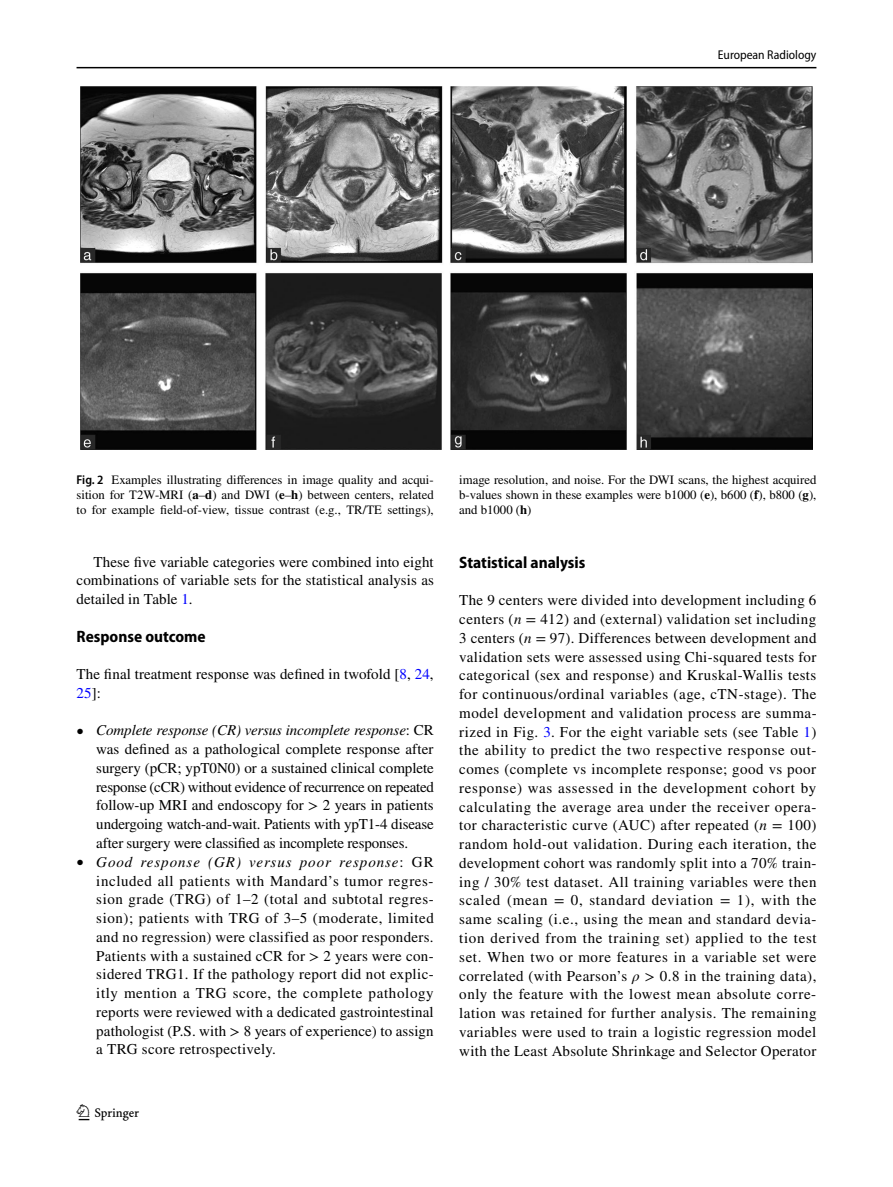
<style>
.page{position:relative;width:893px;height:1187px;background:#fff}
.page>*{position:absolute;margin:0;border:0;box-sizing:border-box;transform-origin:0 0}
.t1{font:22.5px "Springnew Regular 2";color:#000}
.t2{font:700 semi-condensed 16.5px "Myriad Pro";color:#000}
.t3{font:15px/18.8px "STIX";letter-spacing:.005em;color:#000;text-align:justify}
.t4{font:12.75px/15px "STIX";color:#000;text-align:justify}
.t5{font:semi-condensed 12.75px "Myriad Pro";color:#000}
.s1{font-family:"Myriad Pro";font-weight:600;font-stretch:semi-condensed}
.s2{font-weight:700}
.s3{color:#00f}
.s4{font-size:14.1px}
.s5{font-style:italic}
</style>
<div class="page">
<hr style="left:77px;top:67px;width:739px;height:1px;background:#000">
<img style="left:81px;top:87px;width:731px;height:362px">
<p class="t5" style="left:718px;top:48px;width:100px">European Radiology</p>
<p class="t4" style="left:77px;top:473px;width:359px"><span class="s1">Fig. 2</span> Examples illustrating differences in image quality and acqui&shy;sition for T2W-MRI (<span class="s2">a</span>–<span class="s2">d</span>) and DWI (<span class="s2">e</span>–<span class="s2">h</span>) between centers, related to for example field-of-view, tissue contrast (e.g., TR/TE settings),</p>
<p class="t4" style="left:459px;top:473px;width:359px">image resolution, and noise. For the DWI scans, the highest acquired b-values shown in these examples were b1000 (<span class="s2">e</span>), b600 (<span class="s2">f</span>), b800 (<span class="s2">g</span>), and b1000 (<span class="s2">h</span>)</p>
<p class="t3" style="left:77px;top:553px;width:359px;text-indent:17px">These five variable categories were combined into eight combinations of variable sets for the statistical analysis as detailed in Table <span class="s3">1</span>.</p>
<p class="t2" style="left:77px;top:627px;width:131px">Response outcome</p>
<p class="t3" style="left:77px;top:665px;width:359px">The final treatment response was defined in twofold [<span class="s3">8</span>, <span class="s3">24</span>,<br><span class="s3">25</span>]:</p>
<p class="t3" style="left:96px;top:722px;width:339px;text-indent:-20px"><span class="s4">•</span> <span class="s5">Complete response (CR) versus incomplete response</span>: CR was defined as a pathological complete response after surgery (pCR; ypT0N0) or a sustained clinical complete response (cCR) without evidence of recurrence on repeated follow-up MRI and endoscopy for &gt; 2 years in patients undergoing watch-and-wait. Patients with ypT1-4 disease after surgery were classified as incomplete responses.</p>
<p class="t3" style="left:96px;top:853px;width:339px;text-indent:-20px"><span class="s4">•</span> <span class="s5">Good response (GR) versus poor response</span>: GR included all patients with Mandard’s tumor regres&shy;sion grade (TRG) of 1–2 (total and subtotal regres&shy;sion); patients with TRG of 3–5 (moderate, limited and no regression) were classified as poor responders.<br>Patients with a sustained cCR for &gt; 2 years were con&shy;sidered TRG1. If the pathology report did not explic&shy;itly mention a TRG score, the complete pathology reports were reviewed with a dedicated gastrointestinal pathologist (P.S. with &gt; 8 years of experience) to assign a TRG score retrospectively.</p>
<h1 class="t1" style="left:79px;top:1104px;width:62px">1 3</h1>
<p class="t2" style="left:459px;top:553px;width:128px">Statistical analysis</p>
<p class="t3" style="left:459px;top:592px;width:359px">The 9 centers were divided into development including 6 centers (<span class="s5">n</span> = 412) and (external) validation set including 3 centers (<span class="s5">n</span> = 97). Differences between development and validation sets were assessed using Chi-squared tests for categorical (sex and response) and Kruskal-Wallis tests for continuous/ordinal variables (age, cTN-stage). The model development and validation process are summa&shy;rized in Fig. <span class="s3">3</span>. For the eight variable sets (see Table <span class="s3">1</span>) the ability to predict the two respective response out&shy;comes (complete vs incomplete response; good vs poor response) was assessed in the development cohort by calculating the average area under the receiver opera&shy;tor characteristic curve (AUC) after repeated (<span class="s5">n</span> = 100) random hold-out validation. During each iteration, the development cohort was randomly split into a 70% train&shy;ing / 30% test dataset. All training variables were then scaled (mean = 0, standard deviation = 1), with the same scaling (i.e., using the mean and standard devia&shy;tion derived from the training set) applied to the test set. When two or more features in a variable set were correlated (with Pearson’s <span class="s5">ρ</span> &gt; 0.8 in the training data), only the feature with the lowest mean absolute corre&shy;lation was retained for further analysis. The remaining variables were used to train a logistic regression model with the Least Absolute Shrinkage and Selector Operator</p>
</div>
